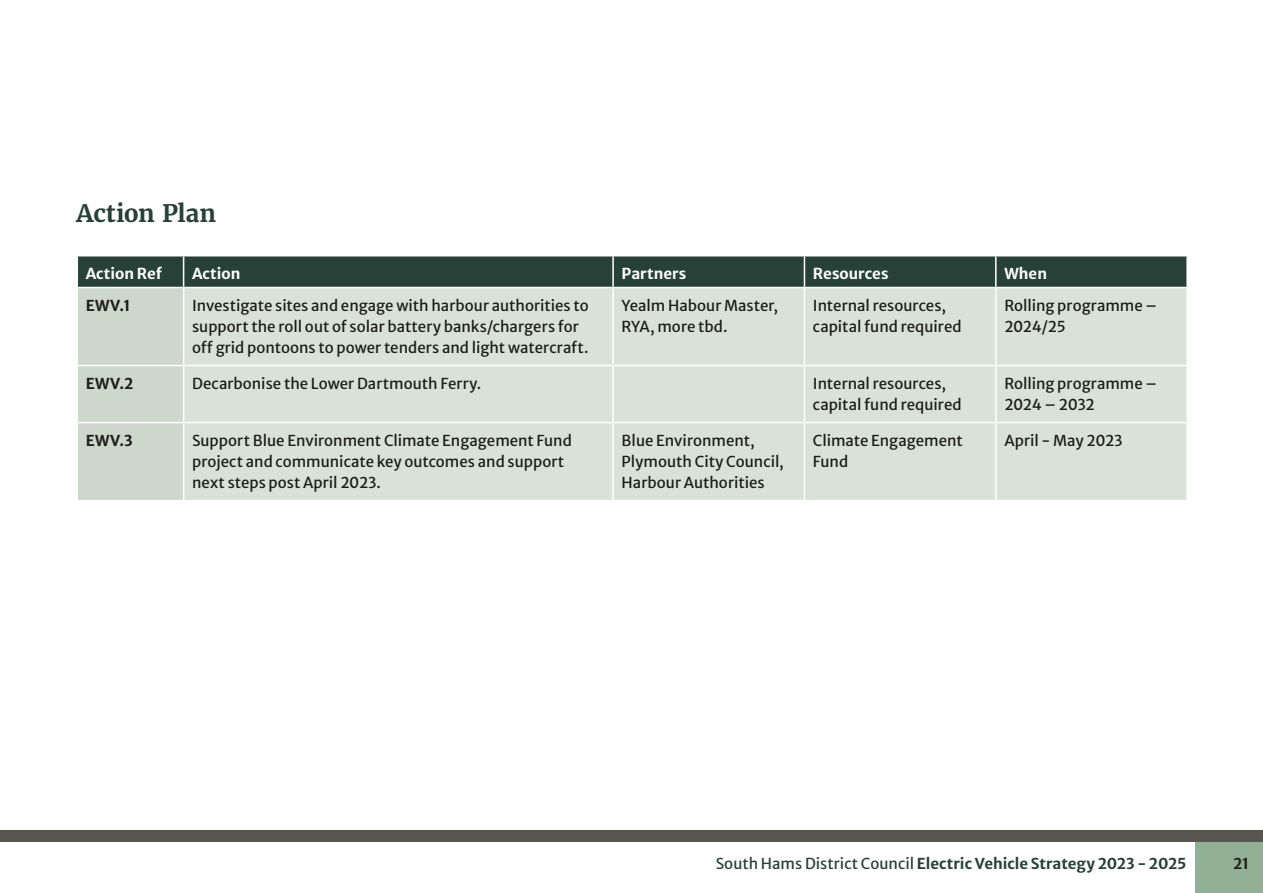
<style>
.page{position:relative;width:1263px;height:893px;background:#fff}
.page>*{position:absolute;margin:0;border:0;box-sizing:border-box;transform-origin:0 0}
.t1{font:700 24px "Merriweather";color:#274138}
.t2{font:15px/21px "Merriweather Sans";color:#1d1d1b}
.t3{font:700 15px "Merriweather Sans";letter-spacing:-.005em;color:#274138}
.TH{font:700 15px "Merriweather Sans";color:#fff}
.Table_first_column{font:700 15px "Merriweather Sans";letter-spacing:.035em;color:#1d1d1b}
.t4{font:600 15px "Merriweather Sans";color:#1d1d1b}
.s1{font-weight:400}
</style>
<div class="page">
<div style="left:0;top:830px;width:1263px;height:12px;background:#57554d"></div>
<div style="left:1195px;top:842px;width:68px;height:51px;background:#92b095"></div>
<svg style="left:78px;top:256px;width:1108px;height:244px;background:#6b7e74"></svg>
<div style="left:184px;top:288px;width:1002px;height:212px;background:#dae1d8"></div>
<hr style="left:183px;top:256px;width:1px;height:31px;background:#fff">
<hr style="left:612px;top:256px;width:2px;height:31px;background:#fff">
<hr style="left:804px;top:256px;width:1px;height:31px;background:#fff">
<hr style="left:995px;top:256px;width:1px;height:31px;background:#fff">
<hr style="left:77px;top:287px;width:107px;height:1px;background:#fff">
<hr style="left:184px;top:287px;width:429px;height:1px;background:#fff">
<hr style="left:183px;top:288px;width:1px;height:77px;background:#fff">
<hr style="left:613px;top:287px;width:191px;height:1px;background:#fff">
<hr style="left:612px;top:288px;width:2px;height:77px;background:#fff">
<hr style="left:804px;top:287px;width:192px;height:1px;background:#fff">
<hr style="left:804px;top:288px;width:1px;height:77px;background:#fff">
<hr style="left:996px;top:287px;width:192px;height:1px;background:#fff">
<hr style="left:995px;top:288px;width:1px;height:77px;background:#fff">
<hr style="left:77px;top:365px;width:107px;height:1px;background:#fff">
<hr style="left:184px;top:365px;width:429px;height:1px;background:#fff">
<hr style="left:183px;top:366px;width:1px;height:56px;background:#fff">
<hr style="left:613px;top:365px;width:191px;height:1px;background:#fff">
<hr style="left:612px;top:366px;width:2px;height:56px;background:#fff">
<hr style="left:804px;top:365px;width:192px;height:1px;background:#fff">
<hr style="left:804px;top:366px;width:1px;height:56px;background:#fff">
<hr style="left:996px;top:365px;width:192px;height:1px;background:#fff">
<hr style="left:995px;top:366px;width:1px;height:56px;background:#fff">
<hr style="left:77px;top:422px;width:107px;height:1px;background:#fff">
<hr style="left:184px;top:422px;width:429px;height:1px;background:#fff">
<hr style="left:183px;top:423px;width:1px;height:77px;background:#fff">
<hr style="left:613px;top:422px;width:191px;height:1px;background:#fff">
<hr style="left:612px;top:423px;width:2px;height:77px;background:#fff">
<hr style="left:804px;top:422px;width:192px;height:1px;background:#fff">
<hr style="left:804px;top:423px;width:1px;height:77px;background:#fff">
<hr style="left:996px;top:422px;width:192px;height:1px;background:#fff">
<hr style="left:995px;top:423px;width:1px;height:77px;background:#fff">
<h2 class="t1" style="left:77px;top:198px;width:141px">Action Plan</h2>
<p class="TH" style="left:86px;top:260px;width:78px">Action Ref</p>
<p class="TH" style="left:192px;top:260px;width:50px">Action</p>
<p class="TH" style="left:622px;top:260px;width:66px">Partners</p>
<p class="TH" style="left:813px;top:260px;width:77px">Resources</p>
<p class="TH" style="left:1004px;top:260px;width:44px">When</p>
<p class="Table_first_column" style="left:86px;top:292px;width:46px">EWV.1</p>
<p class="t2" style="left:192px;top:293px;width:398px">Investigate sites and engage with harbour authorities to support the roll out of solar battery banks/chargers for off grid pontoons to power tenders and light watercraft.</p>
<p class="t2" style="left:622px;top:293px;width:158px">Yealm Habour Master,<br>RYA, more tbd.</p>
<p class="t2" style="left:813px;top:293px;width:150px">Internal resources, capital fund required</p>
<p class="t2" style="left:1004px;top:293px;width:154px">Rolling programme –<br>2024/25</p>
<p class="Table_first_column" style="left:86px;top:370px;width:49px">EWV.2</p>
<p class="t2" style="left:192px;top:371px;width:291px">Decarbonise the Lower Dartmouth Ferry.</p>
<p class="t2" style="left:813px;top:371px;width:150px">Internal resources, capital fund required</p>
<p class="t2" style="left:1004px;top:371px;width:154px">Rolling programme –<br>2024 – 2032</p>
<p class="Table_first_column" style="left:86px;top:427px;width:49px">EWV.3</p>
<p class="t2" style="left:192px;top:428px;width:381px">Support Blue Environment Climate Engagement Fund project and communicate key outcomes and support next steps post April 2023.</p>
<p class="t2" style="left:622px;top:428px;width:164px">Blue Environment,<br>Plymouth City Council,<br>Harbour Authorities</p>
<p class="t2" style="left:813px;top:428px;width:151px">Climate Engagement<br>Fund</p>
<p class="t2" style="left:1004px;top:428px;width:120px">April - May 2023</p>
<p class="t3" style="left:716px;top:851px;width:472px"><span class="s1">South Hams District Council</span> Electric Vehicle Strategy 2023 - 2025</p>
<p class="t4" style="left:1233px;top:851px;width:17px">21</p>
</div>
